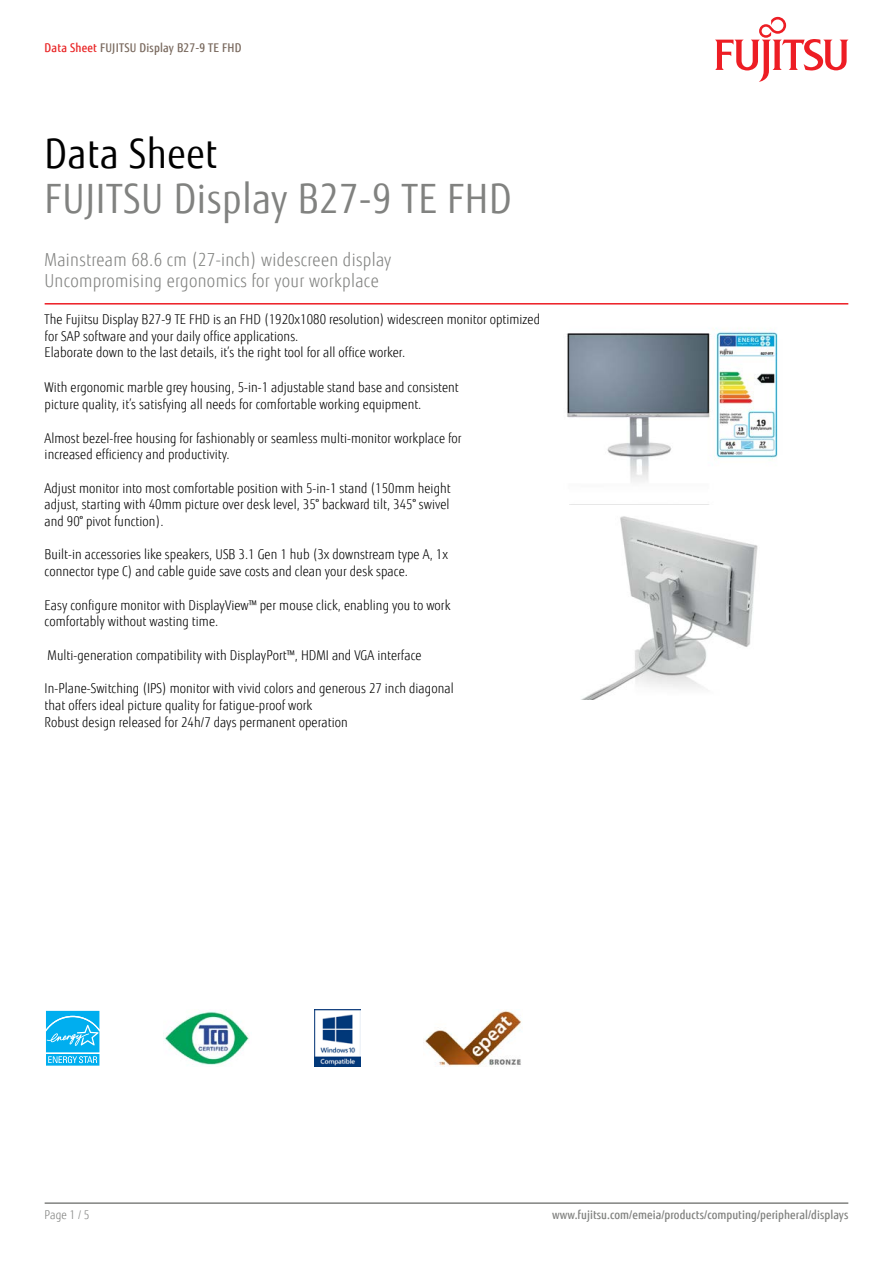
<style>
.page{position:relative;width:893px;height:1263px;background:#fff}
.page>*{position:absolute;margin:0;border:0;box-sizing:border-box;transform-origin:0 0}
.t1{font:40.5px "Fujitsu Sans";letter-spacing:.02em;color:#818280;scale:.9 1}
.t2{font:40.5px "Fujitsu Sans";letter-spacing:.02em;color:#000;scale:.9 1}
.t3{font:300 18px/21px "Fujitsu Sans";letter-spacing:.02em;color:#818280;scale:.9 1}
.t4{font:300 13.5px/16.5px "Fujitsu Sans";letter-spacing:.005em;color:#000;scale:.9 1}
.t5{font:500 12px "Fujitsu Sans";letter-spacing:.005em;color:#818280;scale:.9 1}
.t6{font:500 12px "Fujitsu Sans";letter-spacing:.02em;color:#79695e;scale:.9 1}
.t7{font:300 12px "Fujitsu Sans";color:#818280;scale:.9 1}
.s1{color:#e92425}
</style>
<div class="page">
<hr style="left:45px;top:1202px;width:803px;height:2px;background:#818280">
<hr style="left:45px;top:303px;width:803px;height:2px;background:#ed1d24">
<svg style="left:715px;top:17px;width:133px;height:65px"></svg>
<img style="left:566px;top:328px;width:212px;height:154px">
<img style="left:582px;top:516px;width:176px;height:183px">
<div style="left:45px;top:1009px;width:56px;height:45px;background:#def4fc"></div>
<svg style="left:45px;top:1011px;width:56px;height:55px;background:#37bff2"></svg>
<img style="left:165px;top:1011px;width:84px;height:54px">
<img style="left:315px;top:1009px;width:45px;height:58px">
<img style="left:423px;top:1011px;width:99px;height:56px">
<p class="t6" style="left:45px;top:40px;width:220px"><span class="s1">Data Sheet</span> FUJITSU Display B27-9 TE FHD</p>
<h1 class="t2" style="left:45px;top:130px;width:193px">Data Sheet</h1>
<h1 class="t1" style="left:45px;top:175px;width:520px">FUJITSU Display B27-9 TE FHD</h1>
<h2 class="t3" style="left:45px;top:249px;width:387px">Mainstream 68.6 cm (27-inch) widescreen display<br>Uncompromising ergonomics for your workplace</h2>
<p class="t4" style="left:45px;top:311px;width:552px">The Fujitsu Display B27-9 TE FHD is an FHD (1920x1080 resolution) widescreen monitor optimized for SAP software and your daily office applications.<br>Elaborate down to the last details, it’s the right tool for all office worker.</p>
<p class="t4" style="left:45px;top:380px;width:462px">With ergonomic marble grey housing, 5-in-1 adjustable stand base and consistent picture quality, it’s satisfying all needs for comfortable working equipment.</p>
<p class="t4" style="left:45px;top:430px;width:465px">Almost bezel-free housing for fashionably or seamless multi-monitor workplace for increased efficiency and productivity.</p>
<p class="t4" style="left:45px;top:480px;width:453px;text-align:justify">Adjust monitor into most comfortable position with 5-in-1 stand (150mm height adjust, starting with 40mm picture over desk level, 35° backward tilt, 345° swivel and 90° pivot function).</p>
<p class="t4" style="left:45px;top:547px;width:450px">Built-in accessories like speakers, USB 3.1 Gen 1 hub (3x downstream type A, 1x connector type C) and cable guide save costs and clean your desk space.</p>
<p class="t4" style="left:45px;top:597px;width:452px">Easy configure monitor with DisplayView™ per mouse click, enabling you to work comfortably without wasting time.</p>
<p class="t4" style="left:48px;top:647px;width:417px">Multi-generation compatibility with DisplayPort™, HDMI and VGA interface</p>
<p class="t4" style="left:45px;top:680px;width:456px">In-Plane-Switching (IPS) monitor with vivid colors and generous 27 inch diagonal that offers ideal picture quality for fatigue-proof work<br>Robust design released for 24h/7 days permanent operation</p>
<p class="t7" style="left:45px;top:1208px;width:51px">Page 1 / 5</p>
<p class="t5" style="left:552px;top:1208px;width:331px">www.fujitsu.com/emeia/products/computing/peripheral/displays</p>
</div>
